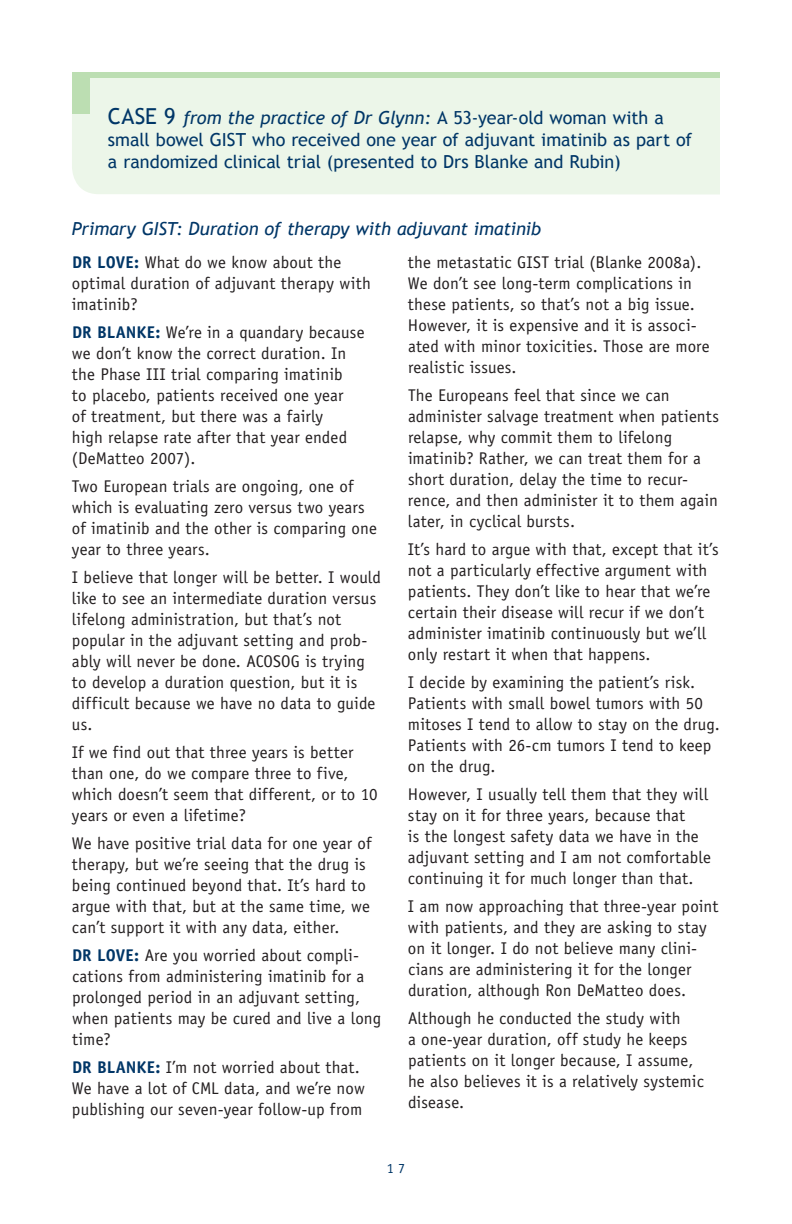
<style>
.page{position:relative;width:792px;height:1224px;background:#fff}
.page>*{position:absolute;margin:0;border:0;box-sizing:border-box;transform-origin:0 0}
.t1{font:18px/22px "Trebuchet MS";letter-spacing:-.005em;color:#003667}
.t2{font:italic 18px "Trebuchet MS";letter-spacing:-.01em;color:#003667}
.t3{font:17px/21px "Officina Sans Std";letter-spacing:.01em;color:#231f20}
.t4{font:14px "Officina Sans Std";color:#003667}
.s1{font-size:22px}
.s2{font-style:italic}
.s3{font-weight:700;color:#003667}
</style>
<div class="page">
<div style="left:72px;top:78px;width:648px;height:116px;background:#ecf6e9"></div>
<div style="left:72px;top:72px;width:648px;height:6px;background:#bcdeb2"></div>
<div style="left:72px;top:78px;width:18px;height:36px;background:#bcdeb2"></div>
<p class="t1" style="left:108px;top:107px;width:586px"><span class="s1">CASE 9</span> <span class="s2">from the practice of Dr Glynn:</span> A 53-year-old woman with a small bowel GIST who received one year of adjuvant imatinib as part of a randomized clinical trial (presented to Drs Blanke and Rubin)</p>
<p class="t2" style="left:72px;top:218px;width:471px">Primary GIST: Duration of therapy with adjuvant imatinib</p>
<p class="t3" style="left:72px;top:252px;width:300px"><span class="s3">DR LOVE:</span> What do we know about the optimal duration of adjuvant therapy with imatinib?</p>
<p class="t3" style="left:72px;top:322px;width:294px"><span class="s3">DR BLANKE:</span> We’re in a quandary because we don’t know the correct duration. In the Phase III trial comparing imatinib<br>to placebo, patients received one year<br>of treatment, but there was a fairly<br>high relapse rate after that year ended (DeMatteo 2007).</p>
<p class="t3" style="left:72px;top:476px;width:306px">Two European trials are ongoing, one of which is evaluating zero versus two years of imatinib and the other is comparing one year to three years.</p>
<p class="t3" style="left:72px;top:567px;width:311px">I believe that longer will be better. I would like to see an intermediate duration versus lifelong administration, but that’s not popular in the adjuvant setting and prob&shy;ably will never be done. ACOSOG is trying to develop a duration question, but it is difficult because we have no data to guide us.</p>
<p class="t3" style="left:72px;top:742px;width:307px">If we find out that three years is better than one, do we compare three to five, which doesn’t seem that different, or to 10 years or even a lifetime?</p>
<p class="t3" style="left:72px;top:833px;width:301px">We have positive trial data for one year of therapy, but we’re seeing that the drug is being continued beyond that. It’s hard to argue with that, but at the same time, we can’t support it with any data, either.</p>
<p class="t3" style="left:72px;top:945px;width:311px"><span class="s3">DR LOVE:</span> Are you worried about compli&shy;cations from administering imatinib for a prolonged period in an adjuvant setting, when patients may be cured and live a long time?</p>
<p class="t3" style="left:72px;top:1057px;width:294px"><span class="s3">DR BLANKE:</span> I’m not worried about that.<br>We have a lot of CML data, and we’re now publishing our seven-year follow-up from</p>
<p class="t3" style="left:408px;top:252px;width:303px">the metastatic GIST trial (Blanke 2008a).<br>We don’t see long-term complications in these patients, so that’s not a big issue.<br>However, it is expensive and it is associ&shy;ated with minor toxicities. Those are more realistic issues.</p>
<p class="t3" style="left:408px;top:385px;width:313px">The Europeans feel that since we can administer salvage treatment when patients relapse, why commit them to lifelong imatinib? Rather, we can treat them for a short duration, delay the time to recur&shy;rence, and then administer it to them again later, in cyclical bursts.</p>
<p class="t3" style="left:408px;top:539px;width:312px">It’s hard to argue with that, except that it’s not a particularly effective argument with patients. They don’t like to hear that we’re certain their disease will recur if we don’t administer imatinib continuously but we’ll only restart it when that happens.</p>
<p class="t3" style="left:408px;top:672px;width:313px">I decide by examining the patient’s risk.<br>Patients with small bowel tumors with 50 mitoses I tend to allow to stay on the drug.<br>Patients with 26-cm tumors I tend to keep on the drug.</p>
<p class="t3" style="left:408px;top:784px;width:305px">However, I usually tell them that they will stay on it for three years, because that<br>is the longest safety data we have in the adjuvant setting and I am not comfortable continuing it for much longer than that.</p>
<p class="t3" style="left:408px;top:896px;width:312px">I am now approaching that three-year point with patients, and they are asking to stay on it longer. I do not believe many clini&shy;cians are administering it for the longer duration, although Ron DeMatteo does.</p>
<p class="t3" style="left:408px;top:1008px;width:297px">Although he conducted the study with<br>a one-year duration, off study he keeps patients on it longer because, I assume, he also believes it is a relatively systemic disease.</p>
<p class="t4" style="left:387px;top:1160px;width:20px">1 7</p>
</div>
